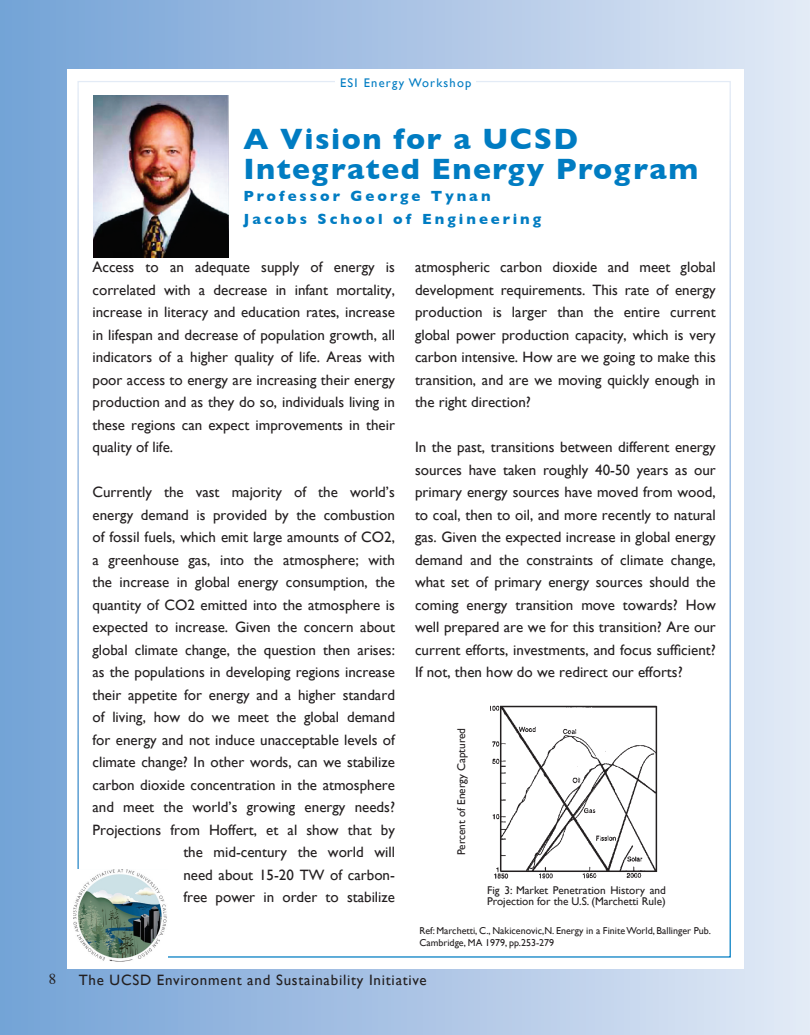
<style>
.page{position:relative;width:810px;height:1035px;background:#fff}
.page>*{position:absolute;margin:0;border:0;box-sizing:border-box;transform-origin:0 0}
.t1{font:700 30px/30px "Gill Sans";letter-spacing:.05em;color:#007cc2}
.t2{font:15px/22.5px "Gill Sans";color:#231f20;text-align:justify}
.t3{font:15px "Gill Sans";letter-spacing:.05em;color:#231f20}
.t4{font:700 15px/22.5px "Gill Sans";letter-spacing:.2em;color:#007cc2}
.t5{font:15px "Times";color:#231f20}
.t6{font:12.5px "Gill Sans";letter-spacing:.1em;color:#007cc2}
.t7{font:11.25px/11.2px "Gill Sans";color:#231f20}
.t8{font:10px/12px "Gill Sans";color:#231f20}
</style>
<div class="page">
<div style="left:0;top:0;width:810px;height:1035px;background:linear-gradient(to right,#73a1d6,#e2e8f5)"></div>
<div style="left:67px;top:69px;width:677px;height:900px;background:#fff"></div>
<img style="left:74px;top:870px;width:93px;height:91px">
<hr style="left:809px;top:0;width:1px;height:1035px;background:#fff">
<img style="left:93px;top:95px;width:135px;height:163px">
<img style="left:490px;top:705px;width:168px;height:174px">
<p class="t6" style="left:340px;top:76px;width:133px">ESI Energy Workshop</p>
<h1 class="t1" style="left:243px;top:124px;width:456px">A Vision for a UCSD<br>Integrated Energy Program</h1>
<p class="t4" style="left:243px;top:185px;width:299px">Professor George Tynan<br>Jacobs School of Engineering</p>
<p class="t2" style="left:92px;top:256px;width:304px">Access to an adequate supply of energy is correlated with a decrease in infant mortality, increase in literacy and education rates, increase in lifespan and decrease of population growth, all indicators of a higher quality of life. Areas with poor access to energy are increasing their energy production and as they do so, individuals living in these regions can expect improvements in their quality of life.</p>
<p class="t2" style="left:92px;top:481px;width:304px;text-align:right">Currently the vast majority of the world’s energy demand is provided by the combustion of fossil fuels, which emit large amounts of CO2, a greenhouse gas, into the atmosphere; with the increase in global energy consumption, the quantity of CO2 emitted into the atmosphere is expected to increase. Given the concern about global climate change, the question then arises: as the populations in developing regions increase their appetite for energy and a higher standard of living, how do we meet the global demand for energy and not induce unacceptable levels of climate change? In other words, can we stabilize carbon dioxide concentration in the atmosphere and meet the world’s growing energy needs?<br>Projections from Hoffert, et al show that by the mid-century the world will<br>need about 15-20 TW of carbon-<br>free power in order to stabilize</p>
<p class="t2" style="left:415px;top:256px;width:302px">atmospheric carbon dioxide and meet global development requirements. This rate of energy production is larger than the entire current global power production capacity, which is very carbon intensive. How are we going to make this transition, and are we moving quickly enough in the right direction?</p>
<p class="t2" style="left:415px;top:436px;width:302px">In the past, transitions between different energy sources have taken roughly 40-50 years as our primary energy sources have moved from wood, to coal, then to oil, and more recently to natural gas. Given the expected increase in global energy demand and the constraints of climate change, what set of primary energy sources should the coming energy transition move towards? How well prepared are we for this transition? Are our current efforts, investments, and focus sufficient?<br>If not, then how do we redirect our efforts?</p>
<p class="t7" style="left:456px;top:855px;width:129px;rotate:-90deg">Percent of Energy Captured</p>
<p class="t7" style="left:487px;top:885px;width:180px">Fig 3: Market Penetration History and<br>Projection for the U.S. (Marchetti Rule)</p>
<p class="t8" style="left:419px;top:925px;width:293px">Ref: Marchetti, C., Nakicenovic,N. Energy in a Finite World, Ballinger Pub.<br>Cambridge, MA 1979, pp.253-279</p>
<p class="t5" style="left:49px;top:970px;width:9px">8</p>
<p class="t3" style="left:79px;top:972px;width:350px">The UCSD Environment and Sustainability Initiative</p>
</div>
